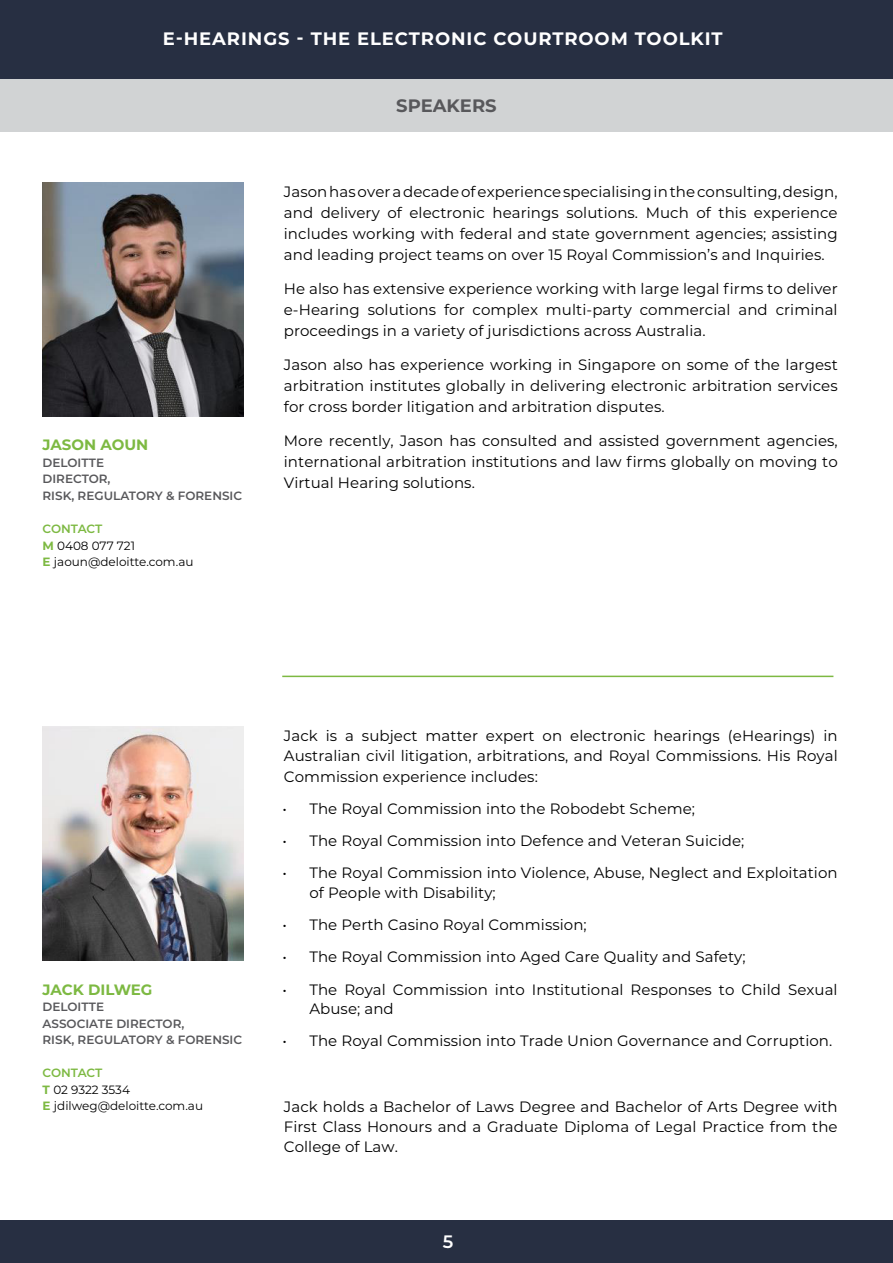
<style>
.page{position:relative;width:893px;height:1263px;background:#fff}
.page>*{position:absolute;margin:0;border:0;box-sizing:border-box;transform-origin:0 0}
.t1{font:700 18px "Montserrat";letter-spacing:.05em;color:#fff}
.t2{font:700 18px "Montserrat";color:#58585b}
.t3{font:600 18px "Montserrat";color:#fff}
.t4{font:15px/21px "Montserrat";letter-spacing:.005em;color:#000;text-align:justify}
.t5{font:700 15px "Montserrat";color:#7db942}
.t6{font:600 12px/16.5px "Montserrat";color:#58585b}
.t7{font:12px/16.5px "Montserrat";color:#000}
.s1{font-weight:600;color:#7db942}
.s2{font-weight:700;color:#7db942}
</style>
<div class="page">
<div style="left:0;top:1220px;width:893px;height:43px;background:#272f42"></div>
<div style="left:0;top:0;width:893px;height:79px;background:#272f42"></div>
<div style="left:0;top:79px;width:893px;height:53px;background:#d1d3d4"></div>
<hr style="left:282px;top:676px;width:551px;height:1px;background:#7db942">
<img style="left:43px;top:183px;width:200px;height:233px">
<img style="left:43px;top:727px;width:200px;height:233px">
<p class="t1" style="left:163px;top:26px;width:562px">E-HEARINGS - THE ELECTRONIC COURTROOM TOOLKIT</p>
<p class="t5" style="left:43px;top:434px;width:107px">JASON AOUN</p>
<p class="t6" style="left:43px;top:454px;width:201px">DELOITTE<br>DIRECTOR,<br>RISK, REGULATORY &amp; FORENSIC</p>
<p class="t7" style="left:43px;top:520px;width:153px"><span class="s1">CONTACT<br></span><span class="s2">M</span> 0408 077 721<br><span class="s2">E</span> jaoun@deloitte.com.au</p>
<p class="t2" style="left:396px;top:93px;width:102px">SPEAKERS</p>
<p class="t4" style="left:284px;top:181px;width:555px">Jason has over a decade of experience specialising in the consulting, design, and delivery of electronic hearings solutions. Much of this experience includes working with federal and state government agencies; assisting and leading project teams on over 15 Royal Commission’s and Inquiries.</p>
<p class="t4" style="left:284px;top:278px;width:555px">He also has extensive experience working with large legal firms to deliver e-Hearing solutions for complex multi-party commercial and criminal proceedings in a variety of jurisdictions across Australia.</p>
<p class="t4" style="left:284px;top:354px;width:555px">Jason also has experience working in Singapore on some of the largest arbitration institutes globally in delivering electronic arbitration services for cross border litigation and arbitration disputes.</p>
<p class="t4" style="left:284px;top:429px;width:555px">More recently, Jason has consulted and assisted government agencies, international arbitration institutions and law firms globally on moving to Virtual Hearing solutions.</p>
<p class="t5" style="left:43px;top:979px;width:112px">JACK DILWEG</p>
<p class="t6" style="left:43px;top:998px;width:201px">DELOITTE<br>ASSOCIATE DIRECTOR,<br>RISK, REGULATORY &amp; FORENSIC</p>
<p class="t7" style="left:43px;top:1064px;width:162px"><span class="s1">CONTACT<br></span><span class="s2">T</span> 02 9322 3534<br><span class="s2">E</span> jdilweg@deloitte.com.au</p>
<p class="t4" style="left:284px;top:725px;width:555px;line-height:20.2px">Jack is a subject matter expert on electronic hearings (eHearings) in Australian civil litigation, arbitrations, and Royal Commissions. His Royal Commission experience includes:</p>
<p class="t4" style="left:282px;top:797px;width:414px">• The Royal Commission into the Robodebt Scheme;</p>
<p class="t4" style="left:282px;top:830px;width:463px">• The Royal Commission into Defence and Veteran Suicide;</p>
<p class="t4" style="left:309px;top:863px;width:530px;line-height:19.5px;text-indent:-27px">• The Royal Commission into Violence, Abuse, Neglect and Exploitation of People with Disability;</p>
<p class="t4" style="left:282px;top:914px;width:306px">• The Perth Casino Royal Commission;</p>
<p class="t4" style="left:282px;top:946px;width:465px">• The Royal Commission into Aged Care Quality and Safety;</p>
<p class="t4" style="left:309px;top:979px;width:530px;line-height:19.5px;text-indent:-27px">• The Royal Commission into Institutional Responses to Child Sexual<br>Abuse; and</p>
<p class="t4" style="left:282px;top:1030px;width:551px">• The Royal Commission into Trade Union Governance and Corruption.</p>
<p class="t4" style="left:284px;top:1096px;width:555px;line-height:20.2px">Jack holds a Bachelor of Laws Degree and Bachelor of Arts Degree with First Class Honours and a Graduate Diploma of Legal Practice from the College of Law.</p>
<p class="t3" style="left:443px;top:1228px;width:12px">5</p>
</div>
